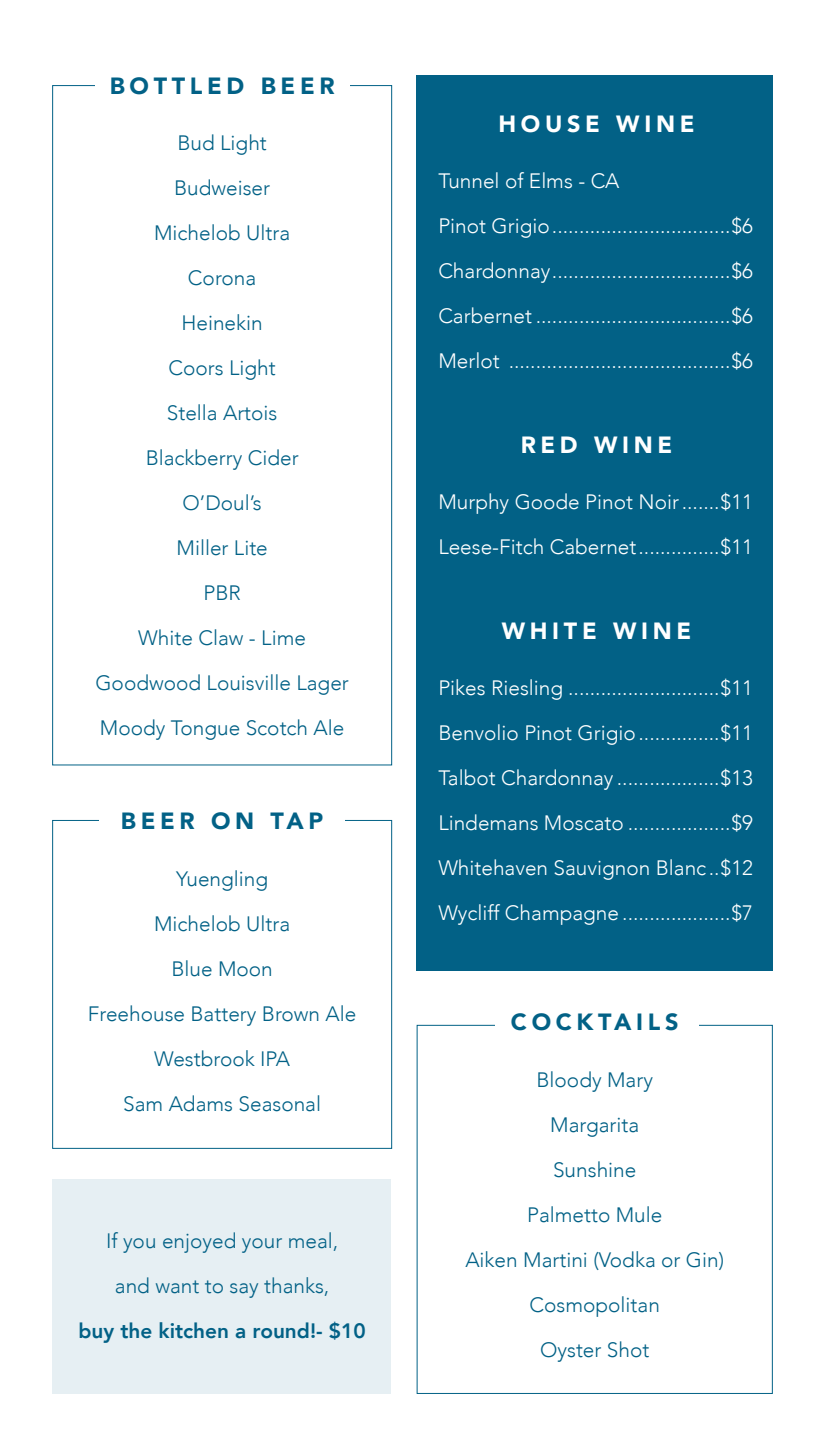
<style>
.page{position:relative;width:825px;height:1455px;background:#fff}
.page>*{position:absolute;margin:0;border:0;box-sizing:border-box;transform-origin:0 0}
.t1{font:900 23.5px "Avenir";letter-spacing:.2em;color:#026186}
.t2{font:900 23.5px "Avenir";letter-spacing:.2em;color:#fff}
.t3{font:300 20.75px/45px "Avenir";color:#fff}
.t4{font:300 20.75px/45px "Avenir";color:#026186;text-align:center}
.t5{font:800 20.75px "Avenir";color:#026186}
</style>
<div class="page">
<div style="left:52px;top:1179px;width:339px;height:215px;background:#e6eff3"></div>
<div style="left:416px;top:75px;width:357px;height:895px;background:#026186"></div>
<p class="t1" style="left:110px;top:65px;width:226px">BOTTLED BEER</p>
<p class="t4" style="left:95px;top:121px;width:255px">Bud Light<br>Budweiser<br>Michelob Ultra<br>Corona<br>Heinekin<br>Coors Light<br>Stella Artois<br>Blackberry Cider<br>O’Doul’s<br>Miller Lite<br>PBR<br>White Claw - Lime<br>Goodwood Louisville Lager<br>Moody Tongue Scotch Ale</p>
<p class="t1" style="left:121px;top:801px;width:204px">BEER ON TAP</p>
<p class="t4" style="left:88px;top:856px;width:270px">Yuengling<br>Michelob Ultra<br>Blue Moon<br>Freehouse Battery Brown Ale<br>Westbrook IPA<br>Sam Adams Seasonal</p>
<p class="t4" style="left:106px;top:1218px;width:234px">If you enjoyed your meal, and want to say thanks,</p>
<p class="t5" style="left:78px;top:1314px;width:289px">buy the kitchen a round!- $10</p>
<p class="t2" style="left:498px;top:103px;width:198px">HOUSE WINE</p>
<p class="t3" style="left:438px;top:159px;width:316px">Tunnel of Elms - CA<br>Pinot Grigio.................................$6<br>Chardonnay.................................$6<br>Carbernet ....................................$6<br>Merlot .........................................$6</p>
<p class="t2" style="left:521px;top:424px;width:153px">RED WINE</p>
<p class="t3" style="left:438px;top:480px;width:316px">Murphy Goode Pinot Noir.......$11<br>Leese-Fitch Cabernet...............$11</p>
<p class="t2" style="left:502px;top:610px;width:191px">WHITE WINE</p>
<p class="t3" style="left:438px;top:666px;width:316px;text-align:justify">Pikes Riesling ............................$11<br>Benvolio Pinot Grigio...............$11<br>Talbot Chardonnay ...................$13<br>Lindemans Moscato ...................$9<br>Whitehaven Sauvignon Blanc ..$12<br>Wycliff Champagne ....................$7</p>
<p class="t1" style="left:511px;top:1002px;width:169px">COCKTAILS</p>
<p class="t4" style="left:465px;top:1057px;width:260px">Bloody Mary<br>Margarita<br>Sunshine<br>Palmetto Mule<br>Aiken Martini (Vodka or Gin)<br>Cosmopolitan<br>Oyster Shot</p>
</div>
